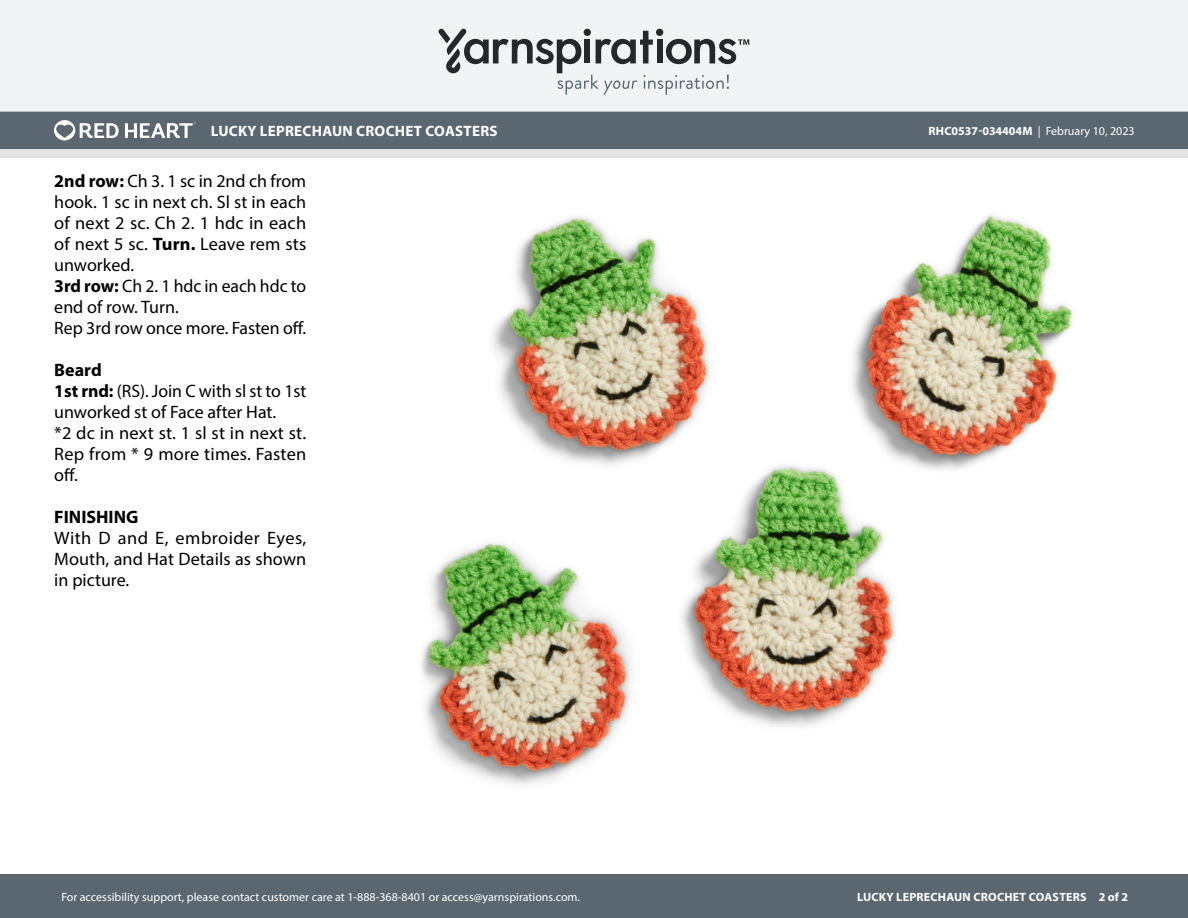
<style>
.page{position:relative;width:1188px;height:918px;background:#fff}
.page>*{position:absolute;margin:0;border:0;box-sizing:border-box;transform-origin:0 0}
.Body_-__Auto_Style_w{font:18px/21px "Myriad Pro";color:#000;text-align:justify}
.Body_-__Auto_Style_w-2{font:700 18px "Myriad Pro";color:#000}
.t1{font:700 15px "Myriad Pro";letter-spacing:.02em;color:#fff}
.t2{font:12px "Myriad Pro";color:#fff}
.t3{font:700 12px "Myriad Pro";letter-spacing:.02em;color:#fff}
.s1{font-weight:700}
</style>
<div class="page">
<div style="left:0;top:875px;width:1188px;height:43px;background:#5a6670"></div>
<div style="left:0;top:149px;width:1188px;height:9px;background:#e4e3e3"></div>
<div style="left:0;top:111px;width:1188px;height:38px;background:#5a6670"></div>
<div style="left:0;top:0;width:1188px;height:112px;background:#f2f3f4"></div>
<svg style="left:438px;top:29px;width:311px;height:66px"></svg>
<svg style="left:54px;top:120px;width:65px;height:20px"></svg>
<svg style="left:125px;top:122px;width:71px;height:16px"></svg>
<img style="left:421px;top:215px;width:652px;height:570px">
<p class="t1" style="left:211px;top:121px;width:288px">LUCKY LEPRECHAUN CROCHET COASTERS</p>
<p class="t2" style="left:928px;top:124px;width:208px"><span class="s1">RHC0537-034404M</span> | February 10, 2023</p>
<p class="Body_-__Auto_Style_w" style="left:54px;top:170px;width:253px"><span class="s1">2nd row:</span> Ch 3. 1 sc in 2nd ch from hook. 1 sc in next ch. Sl st in each of next 2 sc. Ch 2. 1 hdc in each of next 5 sc. <span class="s1">Turn.</span> Leave rem sts unworked.</p>
<p class="Body_-__Auto_Style_w" style="left:54px;top:275px;width:253px"><span class="s1">3rd row:</span> Ch 2. 1 hdc in each hdc to end of row. Turn.</p>
<p class="Body_-__Auto_Style_w" style="left:54px;top:317px;width:253px">Rep 3rd row once more. Fasten off.</p>
<p class="Body_-__Auto_Style_w-2" style="left:54px;top:358px;width:49px">Beard</p>
<p class="Body_-__Auto_Style_w" style="left:54px;top:380px;width:253px"><span class="s1">1st rnd:</span> (RS). Join C with sl st to 1st unworked st of Face after Hat.</p>
<p class="Body_-__Auto_Style_w" style="left:54px;top:422px;width:253px">*2 dc in next st. 1 sl st in next st.<br>Rep from * 9 more times. Fasten off.</p>
<p class="Body_-__Auto_Style_w-2" style="left:54px;top:505px;width:86px">FINISHING</p>
<p class="Body_-__Auto_Style_w" style="left:54px;top:527px;width:254px">With D and E, embroider Eyes, Mouth, and Hat Details as shown in picture.</p>
<p class="t2" style="left:61px;top:889px;width:520px">For accessibility support, please contact customer care at 1-888-368-8401 or access@yarnspirations.com.</p>
<p class="t3" style="left:857px;top:889px;width:272px">LUCKY LEPRECHAUN CROCHET COASTERS 2 of 2</p>
</div>
